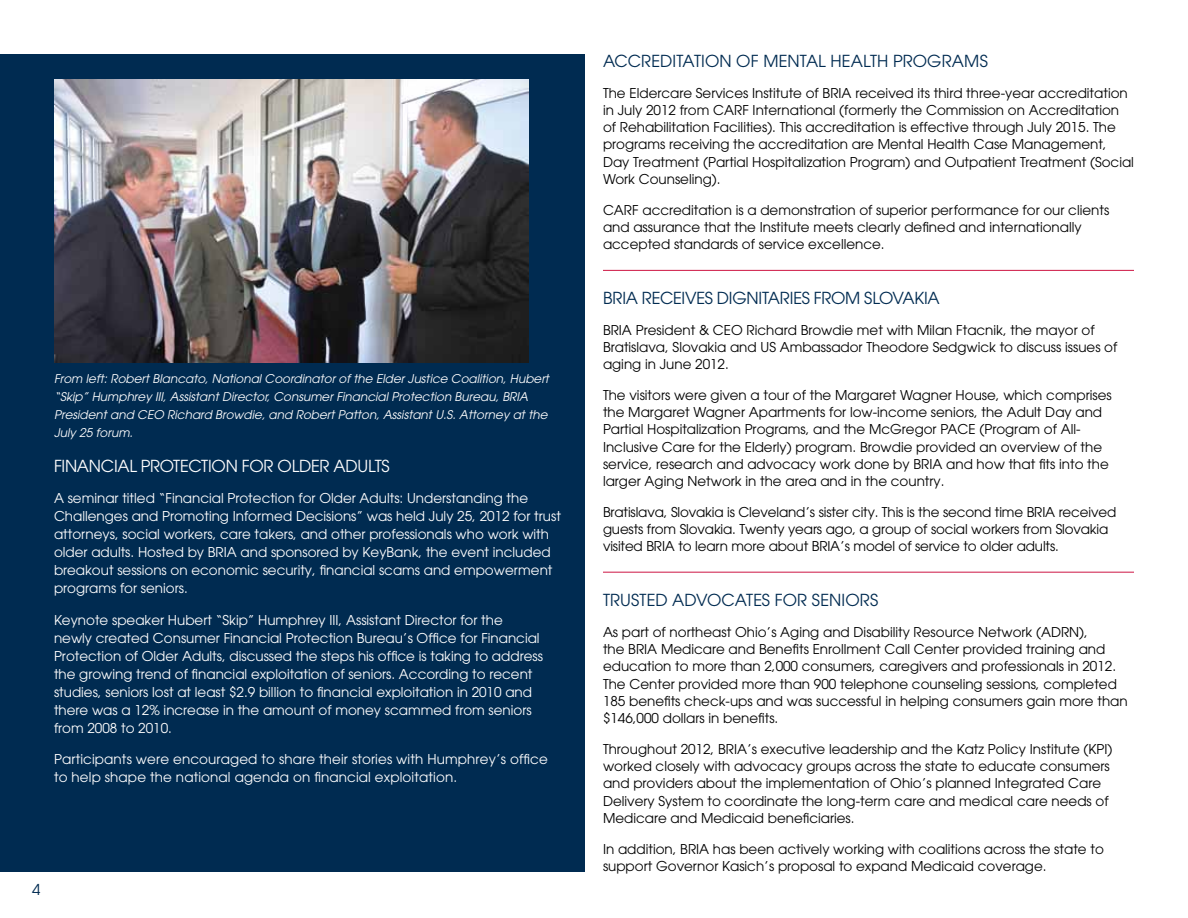
<style>
.page{position:relative;width:1188px;height:918px;background:#fff}
.page>*{position:absolute;margin:0;border:0;box-sizing:border-box;transform-origin:0 0}
.t1{font:16.5px "Avant Garde";color:#002b51}
.t2{font:16.5px "Avant Garde";letter-spacing:-.015em;color:#fff}
.t3{font:15px "Avant Garde";color:#002b51}
.t4{font:13.5px/17.2px "Avant Garde";color:#000}
.t5{font:13.5px/18px "Avant Garde";color:#fff}
.t6{font:italic 12px/18px "Avant Garde";color:#fff}
</style>
<div class="page">
<div style="left:0;top:54px;width:585px;height:818px;background:#002b51"></div>
<hr style="left:603px;top:572px;width:531px;height:1px;background:#cd1543">
<hr style="left:603px;top:270px;width:531px;height:1px;background:#cd1543">
<img style="left:54px;top:80px;width:475px;height:283px">
<p class="t6" style="left:54px;top:370px;width:498px">From left: Robert Blancato, National Coordinator of the Elder Justice Coalition, Hubert “Skip” Humphrey III, Assistant Director, Consumer Financial Protection Bureau, BRIA President and CEO Richard Browdie, and Robert Patton, Assistant U.S. Attorney at the July 25 forum.</p>
<p class="t2" style="left:54px;top:456px;width:336px">Financial Protection for Older AdultS</p>
<p class="t5" style="left:54px;top:489px;width:508px">A seminar titled “Financial Protection for Older Adults: Understanding the Challenges and Promoting Informed Decisions” was held July 25, 2012 for trust attorneys, social workers, care takers, and other professionals who work with older adults. Hosted by BRIA and sponsored by KeyBank, the event included breakout sessions on economic security, financial scams and empowerment programs for seniors.</p>
<p class="t5" style="left:54px;top:611px;width:490px">Keynote speaker Hubert “Skip” Humphrey III, Assistant Director for the newly created Consumer Financial Protection Bureau’s Office for Financial Protection of Older Adults, discussed the steps his office is taking to address the growing trend of financial exploitation of seniors. According to recent studies, seniors lost at least $2.9 billion to financial exploitation in 2010 and there was a 12% increase in the amount of money scammed from seniors from 2008 to 2010.</p>
<p class="t5" style="left:54px;top:750px;width:495px">Participants were encouraged to share their stories with Humphrey’s office to help shape the national agenda on financial exploitation.</p>
<p class="t3" style="left:32px;top:881px;width:10px">4</p>
<p class="t1" style="left:603px;top:51px;width:386px">Accreditation of m ental health programs</p>
<p class="t4" style="left:603px;top:84px;width:532px">The Eldercare Services Institute of BRIA received its third three-year accreditation in July 2012 from CARF International (formerly the Commission on Accreditation of Rehabilitation Facilities). This accreditation is effective through July 2015. The programs receiving the accreditation are Mental Health Case Management, Day Treatment (Partial Hospitalization Program) and Outpatient Treatment (Social Work Counseling).</p>
<p class="t4" style="left:603px;top:201px;width:508px">CARF accreditation is a demonstration of superior performance for our clients and assurance that the Institute meets clearly defined and internationally accepted standards of service excellence.</p>
<p class="t1" style="left:603px;top:288px;width:302px">BRIA Receives Dignitaries from Slovak</p>
<p class="t1" style="left:924px;top:288px;width:16px">ia</p>
<p class="t4" style="left:603px;top:321px;width:516px">BRIA President &amp; CEO Richard Browdie met with Milan Ftacnik, the mayor of<br>Bratislava, Slovakia and US Ambassador Theodore Sedgwick to discuss issues of aging in June 2012.</p>
<p class="t4" style="left:603px;top:386px;width:510px">The visitors were given a tour of the Margaret Wagner House, which comprises the Margaret Wagner Apartments for low-income seniors, the Adult Day and Partial Hospitalization Programs, and the McGregor PACE (Program of All-Inclusive Care for the Elderly) program. Browdie provided an overview of the service, research and advocacy work done by BRIA and how that fits into the larger Aging Network in the area and in the country.</p>
<p class="t4" style="left:603px;top:503px;width:515px">Bratislava, Slovakia is Cleveland’s sister city. This is the second time BRIA received guests from Slovakia. Twenty years ago, a group of social workers from Slovakia visited BRIA to learn more about BRIA’s model of service to older adults.</p>
<p class="t1" style="left:603px;top:590px;width:277px">Trusted Advocates for Seniors</p>
<p class="t4" style="left:603px;top:623px;width:458px">As part of northeast Ohio’s Aging and Disability Resource Network (ADRN</p>
<p class="t4" style="left:603px;top:623px;width:526px;text-indent:476px">),<br>the BRIA Medicare and Benefits Enrollment Call Center provided training and education to more than 2,000 consumers, caregivers and professionals in 2012.<br>The Center provided more than 900 telephone counseling sessions, completed 185 benefits check-ups and was successful in helping consumers gain more than $146,000 dollars in benefits.</p>
<p class="t4" style="left:603px;top:740px;width:511px">Throughout 2012, BRIA’s executive leadership and the Katz Policy Institute (KPI) worked closely with advocacy groups across the state to educate consumers and providers about the implementation of Ohio’s planned Integrated Care Delivery System to coordinate the long-term care and medical care needs of Medicare and Medicaid beneficiaries.</p>
<p class="t4" style="left:603px;top:840px;width:502px">In addition, BRIA has been actively working with coalitions across the state to support Governor Kasich’s proposal to expand Medicaid coverage.</p>
</div>
